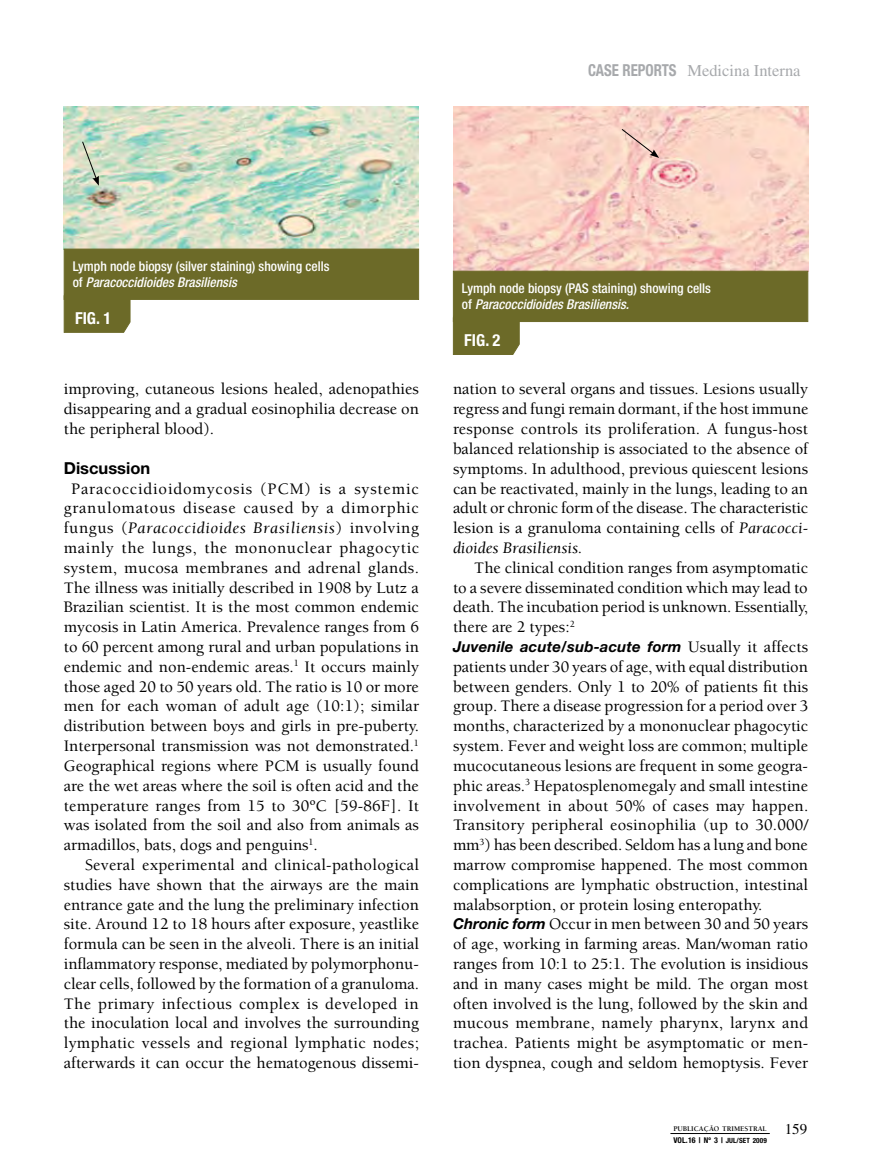
<style>
.page{position:relative;width:872px;height:1170px;background:#fff}
.page>*{position:absolute;margin:0;border:0;box-sizing:border-box;transform-origin:0 0}
.t1{font:500 16.5px/19.8px "Berkeley";color:#000;text-align:justify}
.t2{font:16.5px "Times";color:#a7a9ac}
.t3{font:700 condensed 16.5px "Helvetica Neue";color:#a7a9ac;scale:.9 1}
.t4{font:700 16.5px "Helvetica Neue";color:#000}
.t5{font:700 condensed 16.5px "Helvetica Neue";color:#fff}
.t6{font:italic 700 15px "Helvetica Neue";letter-spacing:.01em;color:#000}
.t7{font:500 condensed 13.5px/16.2px "Helvetica Neue";color:#fff}
.t8{font:700 condensed 7.95px "Helvetica Neue";letter-spacing:.015em;color:#000}
.t9{font:700 7.35px "Berkeley";color:#000}
.s1{font-style:italic}
.s2{font-weight:400;font-style:italic}
.s3{font-family:"Berkeley";font-weight:500;font-style:normal;font-size:16.5px}
.s4{font-family:"Helvetica Neue";font-weight:700;font-style:italic;font-size:15px}
.s5{font-family:"Times";font-weight:400;font-size:15px}
.s6{font-size:7.2px}
</style>
<div class="page">
<hr style="left:670px;top:1133px;width:99px;height:1px;background:#000">
<img style="left:64px;top:106px;width:355px;height:143px">
<div style="left:64px;top:249px;width:355px;height:51px;background:#6c6a28"></div>
<svg style="left:63px;top:293px;width:68px;height:40px"></svg>
<svg style="left:82px;top:141px;width:17px;height:45px"></svg>
<img style="left:453px;top:106px;width:355px;height:165px">
<div style="left:453px;top:271px;width:355px;height:51px;background:#6c6a28"></div>
<div style="left:452px;top:315px;width:68px;height:40px;background:#6c6a28"></div>
<svg style="left:621px;top:128px;width:38px;height:30px"></svg>
<p class="t3" style="left:588px;top:60px;width:48px">CASE REPORTS</p>
<p class="t2" style="left:687px;top:61px;width:115px">Medicina Interna</p>
<p class="t7" style="left:73px;top:258px;width:258px">Lymph node biopsy (silver staining) showing cells of <span class="s1">Paracoccidioides Brasiliensis</span></p>
<p class="t5" style="left:75px;top:308px;width:38px">FIG. 1</p>
<p class="t1" style="left:64px;top:379px;width:357px">improving, cutaneous lesions healed, adenopathies disappearing and a gradual eosinophilia decrease on the peripheral blood).</p>
<p class="t4" style="left:64px;top:457px;width:88px">Discussion</p>
<p class="t1" style="left:64px;top:478px;width:357px;text-indent:7px">Paracoccidioidomycosis (PCM) is a systemic granulomatous disease caused by a dimorphic fungus (<span class="s2">Paracoccidioides Brasiliensis</span>) involving mainly the lungs, the mononuclear phagocytic system, mucosa membranes and adrenal glands.<br>The illness was initially described in 1908 by Lutz a Brazilian scientist. It is the most common endemic mycosis in Latin America. Prevalence ranges from 6 to 60 percent among rural and urban populations in endemic and non-endemic areas.<sup>1</sup> It occurs mainly those aged 20 to 50 years old. The ratio is 10 or more men for each woman of adult age (10:1); similar distribution between boys and girls in pre-puberty.<br>Interpersonal transmission was not demonstrated.<sup>1<br></sup>Geographical regions where PCM is usually found are the wet areas where the soil is often acid and the temperature ranges from 15 to 30ºC [59-86F]. It was isolated from the soil and also from animals as armadillos, bats, dogs and penguins<sup>1</sup>.</p>
<p class="t1" style="left:64px;top:855px;width:357px;text-indent:21px">Several experimental and clinical-pathological studies have shown that the airways are the main entrance gate and the lung the preliminary infection site. Around 12 to 18 hours after exposure, yeastlike formula can be seen in the alveoli. There is an initial inflammatory response, mediated by polymorphonu&shy;clear cells, followed by the formation of a granuloma.<br>The primary infectious complex is developed in the inoculation local and involves the surrounding lymphatic vessels and regional lymphatic nodes; afterwards it can occur the hematogenous dissemi-</p>
<p class="t7" style="left:462px;top:280px;width:251px">Lymph node biopsy (PAS staining) showing cells of <span class="s1">Paracoccidioides Brasiliensis.</span></p>
<p class="t5" style="left:464px;top:330px;width:38px">FIG. 2</p>
<p class="t1" style="left:453px;top:379px;width:357px">nation to several organs and tissues. Lesions usually regress and fungi remain dormant, if the host immune response controls its proliferation. A fungus-host balanced relationship is associated to the absence of symptoms. In adulthood, previous quiescent lesions can be reactivated, mainly in the lungs, leading to an adult or chronic form of the disease. The characteristic lesion is a granuloma containing cells of <span class="s2">Paracocci&shy;dioides Brasiliensis.</span></p>
<p class="t1" style="left:453px;top:558px;width:357px;text-indent:21px">The clinical condition ranges from asymptomatic to a severe disseminated condition which may lead to death. The incubation period is unknown. Essentially, there are 2 types:<sup>2</sup></p>
<p class="t6" style="left:453px;top:637px;width:356px">Juvenile acute/sub-acute form <span class="s3">Usually it affects</span></p>
<p class="t1" style="left:453px;top:657px;width:357px;text-align:left">patients under 30 years of age, with equal distribution between genders. Only 1 to 20% of patients fit this group. There a disease progression for a period over 3 months, characterized by a mononuclear phagocytic system. Fever and weight loss are common; multiple mucocutaneous lesions are frequent in some geogra&shy;phic areas.<sup>3</sup> Hepatosplenomegaly and small intestine involvement in about 50% of cases may happen.<br>Transitory peripheral eosinophilia (up to 30.000/ mm<sup>3</sup>) has been described. Seldom has a lung and bone marrow compromise happened. The most common complications are lymphatic obstruction, intestinal malabsorption, or protein losing enteropathy.<br><span class="s4">Chronic form</span> Occur in men between 30 and 50 years of age, working in farming areas. Man/woman ratio ranges from 10:1 to 25:1. The evolution is insidious and in many cases might be mild. The organ most often involved is the lung, followed by the skin and mucous membrane, namely pharynx, larynx and trachea. Patients might be asymptomatic or men&shy;tion dyspnea, cough and seldom hemoptysis. Fever</p>
<p class="t9" style="left:673px;top:1124px;width:135px">PUBLICAÇÃO TRIMESTRAL <span class="s5">159</span></p>
<p class="t8" style="left:673px;top:1134px;width:95px">VOL.16 | Nº 3 | <span class="s6">JUL/SET 2009</span></p>
</div>
